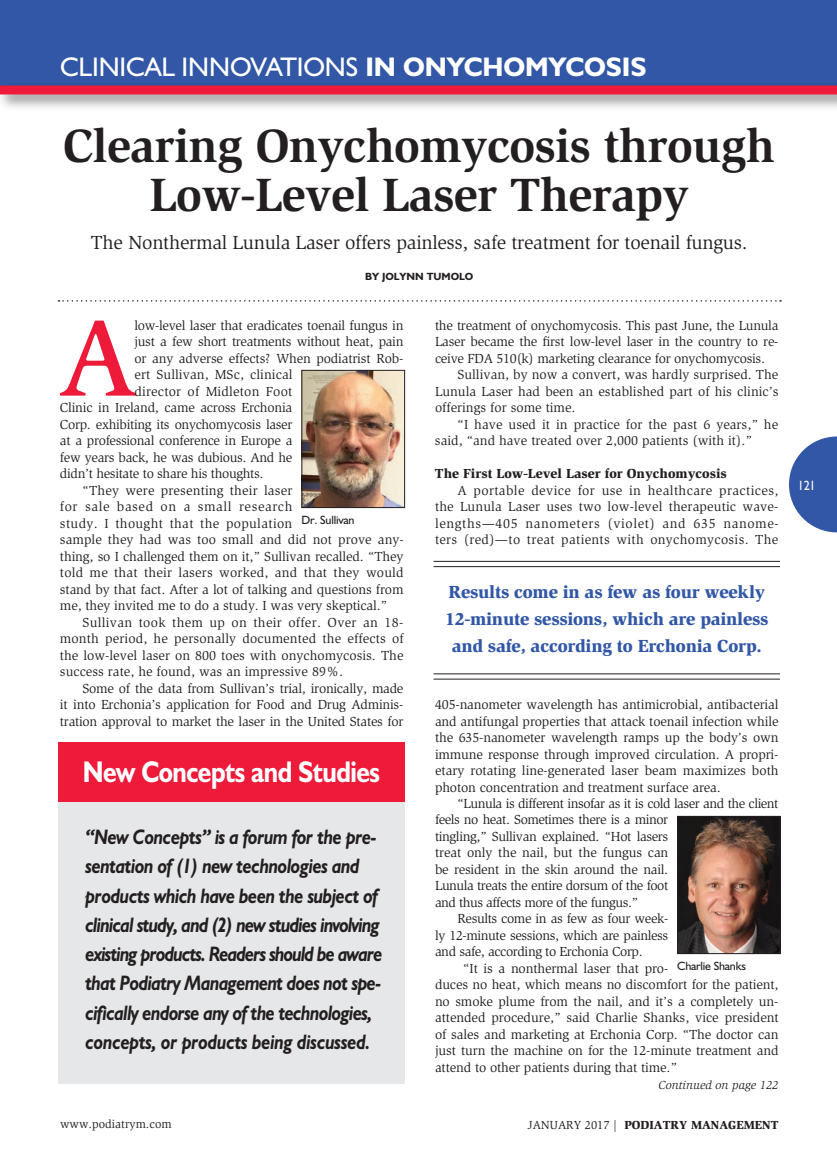
<style>
.page{position:relative;width:837px;height:1161px;background:#fff}
.page>*{position:absolute;margin:0;border:0;box-sizing:border-box;transform-origin:0 0}
.t1{font:500 112.05px "Slimbach";color:#ed1a3a}
.t2{font:700 48px/49.5px "Slimbach";letter-spacing:-.015em;color:#231f20;text-align:center}
.t3{font:700 30px "Humanist 521 BT";letter-spacing:-.02em;color:#fff;scale:.85 1}
.t4{font:27px "Humanist 521 BT";letter-spacing:-.005em;color:#fff}
.t5{font:italic 700 21px/29.2px "Humanist 521 BT";letter-spacing:-.03em;color:#231f20;scale:.85 1}
.t6{font:19.5px "Slimbach";letter-spacing:-.015em;color:#231f20}
.t7{font:900 18px/27px "Slimbach";letter-spacing:-.015em;color:#3157a6;text-align:center}
.t8{font:13.5px/16.5px "Slimbach";letter-spacing:-.01em;color:#231f20;text-align:justify}
.t9{font:13.5px "Slimbach";letter-spacing:-.035em;color:#231f20}
.t10{font:13.5px "Slimbach";letter-spacing:-.03em;color:#231f20}
.t11{font:13.5px "Slimbach";letter-spacing:.01em;color:#231f20}
.t12{font:13.5px "Slimbach";letter-spacing:.015em;color:#231f20}
.t13{font:13.5px "Slimbach";letter-spacing:.02em;color:#231f20}
.t14{font:900 13.5px "Slimbach";color:#231f20}
.t15{font:13.5px "Slimbach";letter-spacing:.025em;color:#231f20}
.t16{font:13.5px "Slimbach";letter-spacing:.04em;color:#231f20}
.t17{font:13.5px "Humanist 521 BT";color:#fff;scale:.9 1}
.t18{font:900 12px "Slimbach";color:#231f20}
.t19{font:12px "Humanist 521 BT";letter-spacing:-.015em;color:#231f20}
.t20{font:italic 12px "Slimbach";color:#231f20}
.t21{font:12px "Slimbach";color:#231f20}
.t22{font:700 10.5px "Humanist 521 BT";color:#231f20}
.s1{font-weight:700}
.s2{font-weight:400}
</style>
<div class="page">
<svg style="left:789px;top:436px;width:48px;height:96px"></svg>
<div style="left:0;top:0;width:837px;height:88px;background:#3157a6"></div>
<div style="left:0;top:82px;width:837px;height:29px;background:#231f20;opacity:.5"></div>
<div style="left:0;top:86px;width:837px;height:8px;background:#ed1a3a"></div>
<svg style="left:58px;top:300px;width:723px;height:2px"></svg>
<hr style="left:434px;top:561px;width:346px;height:1px;background:#231f20">
<hr style="left:434px;top:566px;width:346px;height:1px;background:#231f20">
<hr style="left:434px;top:674px;width:346px;height:1px;background:#231f20">
<hr style="left:434px;top:679px;width:346px;height:1px;background:#231f20">
<div style="left:58px;top:796px;width:347px;height:288px;background:#e6e7e9"></div>
<div style="left:58px;top:742px;width:347px;height:60px;background:#ed1a3a"></div>
<img style="left:304px;top:372px;width:99px;height:134px">
<div style="left:302px;top:370px;width:103px;height:138px;border:1px solid #231f20"></div>
<img style="left:679px;top:818px;width:100px;height:134px">
<div style="left:677px;top:816px;width:104px;height:138px;border:1px solid #231f20"></div>
<h3 class="t4" style="left:60px;top:50px;width:588px">CLINICAL INNOVATIONS <span class="s1">IN ONYCHOMYCOSIS</span></h3>
<h2 class="t2" style="left:63px;top:121px;width:714px">Clearing Onychomycosis through<br>Low-Level Laser Therapy</h2>
<h3 class="t6" style="left:91px;top:232px;width:658px">The Nonthermal Lunula Laser offers painless, safe treatment for toenail fungus.</h3>
<p class="t22" style="left:365px;top:269px;width:107px">BY JOLYNN TUMOLO</p>
<h1 class="t1" style="left:59px;top:291px;width:80px">A</h1>
<p class="t8" style="left:134px;top:317px;width:271px">low-level laser that eradicates toenail fungus in</p>
<p class="t8" style="left:134px;top:333px;width:271px">just a few short treatments without heat, pain</p>
<p class="t8" style="left:134px;top:350px;width:271px">or any adverse effects? When podiatrist Rob-</p>
<p class="t8" style="left:134px;top:366px;width:160px">ert Sullivan, MSc, clinical</p>
<p class="t12" style="left:134px;top:383px;width:159px">director of Midleton Foot</p>
<p class="t8" style="left:60px;top:399px;width:234px">Clinic in Ireland, came across Erchonia</p>
<p class="t8" style="left:60px;top:416px;width:234px">Corp. exhibiting its onychomycosis laser</p>
<p class="t8" style="left:60px;top:432px;width:234px">at a professional conference in Europe a</p>
<p class="t8" style="left:60px;top:449px;width:234px">few years back, he was dubious. And he</p>
<p class="t8" style="left:60px;top:465px;width:205px">didn’t hesitate to share his thoughts.</p>
<p class="t11" style="left:83px;top:482px;width:211px">“They were presenting their laser</p>
<p class="t16" style="left:60px;top:499px;width:234px">for sale based on a small research</p>
<p class="t15" style="left:60px;top:515px;width:234px">study. I thought that the population</p>
<p class="t8" style="left:60px;top:531px;width:345px">sample they had was too small and did not prove any-</p>
<p class="t8" style="left:60px;top:548px;width:345px">thing, so I challenged them on it,” Sullivan recalled. “They</p>
<p class="t12" style="left:60px;top:565px;width:345px">told me that their lasers worked, and that they would</p>
<p class="t8" style="left:60px;top:581px;width:345px">stand by that fact. After a lot of talking and questions from</p>
<p class="t8" style="left:60px;top:597px;width:329px">me, they invited me to do a study. I was very skeptical.”</p>
<p class="t13" style="left:83px;top:614px;width:322px">Sullivan took them up on their offer. Over an 18-</p>
<p class="t11" style="left:60px;top:631px;width:345px">month period, he personally documented the effects of</p>
<p class="t8" style="left:60px;top:647px;width:345px">the low-level laser on 800 toes with onychomycosis. The</p>
<p class="t8" style="left:60px;top:663px;width:285px">success rate, he found, was an impressive 89%.</p>
<p class="t8" style="left:83px;top:680px;width:322px">Some of the data from Sullivan’s trial, ironically, made</p>
<p class="t8" style="left:60px;top:696px;width:345px">it into Erchonia’s application for Food and Drug Adminis-</p>
<p class="t8" style="left:60px;top:713px;width:345px">tration approval to market the laser in the United States for</p>
<p class="t19" style="left:302px;top:512px;width:55px">Dr. Sullivan</p>
<h3 class="t3" style="left:83px;top:753px;width:351px">NEW CONCEPTS AND STUDIES</h3>
<p class="t5" style="left:86px;top:822px;width:351px">“New Concepts” is a forum for the pre&shy;sentation of (1) new technologies and products which have been the subject of clinical study, and (2) new studies involving existing products. Readers should be aware that Podiatry Management does not spe&shy;cifically endorse any of the technologies, concepts, or products being discussed.</p>
<p class="t8" style="left:435px;top:317px;width:345px">the treatment of onychomycosis. This past June, the Lunula</p>
<p class="t8" style="left:435px;top:333px;width:345px">Laser became the first low-level laser in the country to re-</p>
<p class="t8" style="left:435px;top:350px;width:332px">ceive FDA 510(k) marketing clearance for onychomycosis.</p>
<p class="t8" style="left:458px;top:366px;width:322px">Sullivan, by now a convert, was hardly surprised. The</p>
<p class="t8" style="left:435px;top:383px;width:345px">Lunula Laser had been an established part of his clinic’s</p>
<p class="t8" style="left:435px;top:399px;width:142px">offerings for some time.</p>
<p class="t8" style="left:458px;top:416px;width:322px">“I have used it in practice for the past 6 years,” he</p>
<p class="t8" style="left:435px;top:432px;width:318px">said, “and have treated over 2,000 patients (with it).”</p>
<p class="t14" style="left:435px;top:465px;width:293px">The First Low-Level Laser for Onychomycosis</p>
<p class="t8" style="left:435px;top:482px;width:345px;text-indent:23px">A portable device for use in healthcare practices, the Lunula Laser uses two low-level therapeutic wave&shy;lengths—405 nanometers (violet) and 635 nanome&shy;ters (red)—to treat patients with onychomycosis. The</p>
<h3 class="t7" style="left:445px;top:578px;width:325px">Results come in as few as four weekly<br>12-minute sessions, which are painless and safe, according to Erchonia Corp.</h3>
<p class="t8" style="left:435px;top:696px;width:345px">405-nanometer wavelength has antimicrobial, antibacterial and antifungal properties that attack toenail infection while the 635-nanometer wavelength ramps up the body’s own immune response through improved circulation. A propri&shy;etary rotating line-generated laser beam maximizes both photon concentration and treatment surface area.</p>
<p class="t9" style="left:458px;top:796px;width:322px">“Lunula is different insofar as it is cold laser and the client</p>
<p class="t9" style="left:435px;top:812px;width:235px">feels no heat. Sometimes there is a minor</p>
<p class="t10" style="left:435px;top:829px;width:235px">tingling,” Sullivan explained. “Hot lasers</p>
<p class="t8" style="left:435px;top:845px;width:235px">treat only the nail, but the fungus can</p>
<p class="t8" style="left:435px;top:861px;width:235px">be resident in the skin around the nail.</p>
<p class="t9" style="left:435px;top:878px;width:235px">Lunula treats the entire dorsum of the foot</p>
<p class="t9" style="left:435px;top:895px;width:205px">and thus affects more of the fungus.”</p>
<p class="t10" style="left:458px;top:911px;width:212px">Results come in as few as four week-</p>
<p class="t10" style="left:435px;top:928px;width:235px">ly 12-minute sessions, which are painless</p>
<p class="t10" style="left:435px;top:944px;width:209px">and safe, according to Erchonia Corp.</p>
<p class="t8" style="left:463px;top:960px;width:206px">“It is a nonthermal laser that pro-</p>
<p class="t8" style="left:435px;top:977px;width:345px">duces no heat, which means no discomfort for the patient,</p>
<p class="t8" style="left:435px;top:993px;width:345px">no smoke plume from the nail, and it’s a completely un-</p>
<p class="t8" style="left:435px;top:1010px;width:345px">attended procedure,” said Charlie Shanks, vice president</p>
<p class="t8" style="left:435px;top:1026px;width:345px">of sales and marketing at Erchonia Corp. “The doctor can</p>
<p class="t8" style="left:435px;top:1043px;width:345px">just turn the machine on for the 12-minute treatment and</p>
<p class="t8" style="left:435px;top:1059px;width:243px">attend to other patients during that time.”</p>
<p class="t19" style="left:677px;top:958px;width:70px">Charlie Shanks</p>
<p class="t20" style="left:659px;top:1078px;width:121px">Continued on page 122</p>
<p class="t21" style="left:60px;top:1117px;width:113px">www.podiatrym.com</p>
<p class="t18" style="left:528px;top:1117px;width:252px"><span class="s2">JANUARY 2017 |</span> PODIATRY MANAGEMENT</p>
<p class="t17" style="left:798px;top:477px;width:21px">121</p>
</div>
